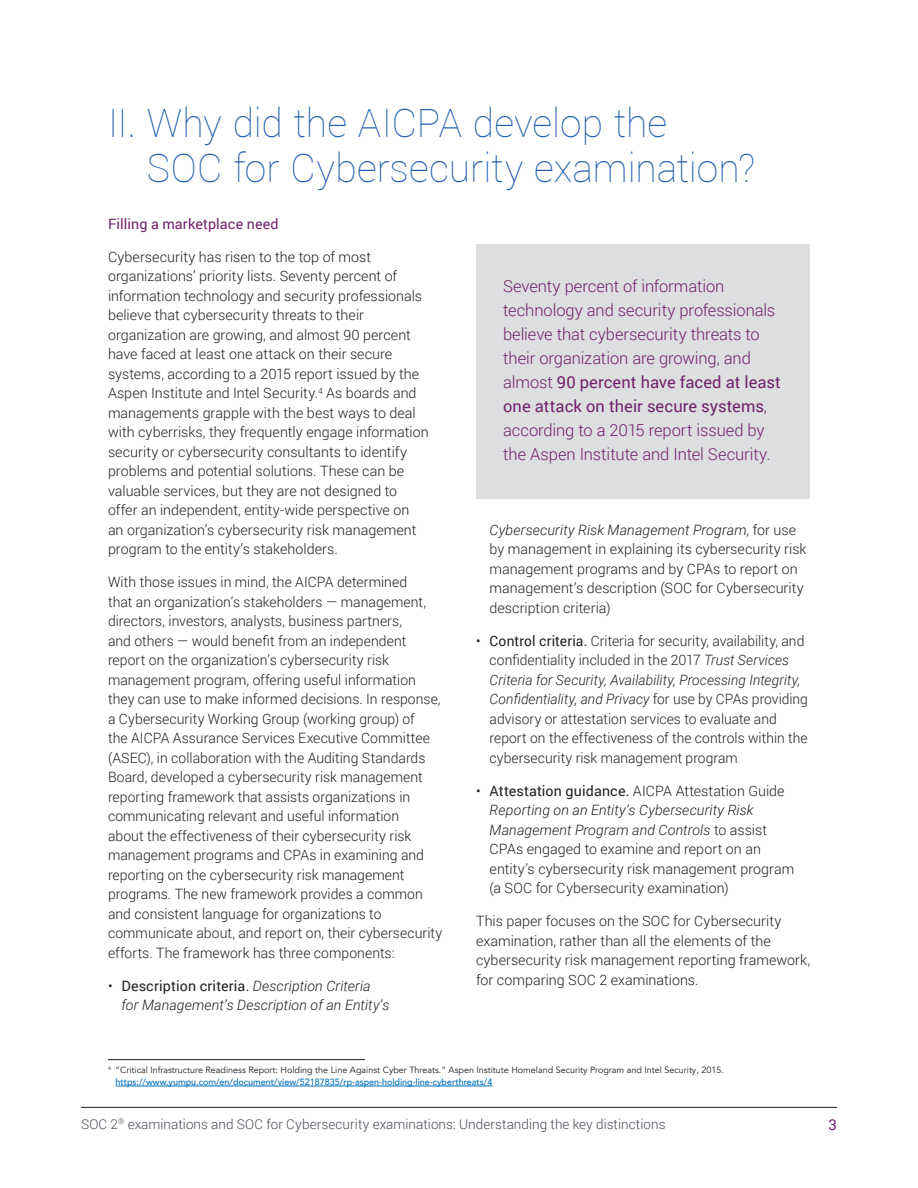
<style>
.page{position:relative;width:918px;height:1188px;background:#fff}
.page>*{position:absolute;margin:0;border:0;box-sizing:border-box;transform-origin:0 0}
.t1{font:100 39px/45px "Roboto";color:#2461ae}
.t2{font:300 16.5px/24px "Roboto";letter-spacing:-.005em;color:#72206d}
.t3{font:15px "Roboto";color:#72206d}
.t4{font:300 14.25px/19.5px "Roboto";color:#231f20}
.t5{font:italic 300 14.25px/19.5px "Roboto";letter-spacing:.005em;color:#231f20}
.t6{font:14.25px "Roboto";letter-spacing:.01em;color:#72206d}
.t7{font:300 13.5px "Roboto";letter-spacing:.005em;color:#464b54}
.t8{font:9px/12px "Avenir LT Com";color:#231f20}
.s1{font-style:normal}
.s2{font-weight:400;font-style:normal}
.s3{font-weight:400}
.s4{font-style:italic}
.s5{font-weight:500;color:#006fba}
</style>
<div class="page">
<hr style="left:81px;top:1107px;width:756px;height:1px;background:#231f20">
<hr style="left:108px;top:1059px;width:257px;height:1px;background:#231f20">
<hr style="left:115px;top:1086px;width:377px;height:1px;background:#006fba">
<div style="left:476px;top:244px;width:334px;height:254px;background:#dddedf"></div>
<h1 class="t1" style="left:147px;top:100px;width:610px;text-indent:-39px">II. Why did the AICPA develop the<br>SOC for Cybersecurity examination?</h1>
<p class="t6" style="left:108px;top:214px;width:172px">Filling a marketplace need</p>
<p class="t4" style="left:108px;top:246px;width:322px">Cybersecurity has risen to the top of most organizations’ priority lists. Seventy percent of information technology and security professionals believe that cybersecurity threats to their organization are growing, and almost 90 percent have faced at least one attack on their secure systems, according to a 2015 report issued by the Aspen Institute and Intel Security.<sup>4</sup> As boards and managements grapple with the best ways to deal with cyberrisks, they frequently engage information security or cybersecurity consultants to identify problems and potential solutions. These can be valuable services, but they are not designed to offer an independent, entity-wide perspective on<br>an organization’s cybersecurity risk management program to the entity’s stakeholders.</p>
<p class="t4" style="left:108px;top:572px;width:336px">With those issues in mind, the AICPA determined<br>that an organization’s stakeholders — management, directors, investors, analysts, business partners,<br>and others — would benefit from an independent report on the organization’s cybersecurity risk management program, offering useful information they can use to make informed decisions. In response, a Cybersecurity Working Group (working group) of<br>the AICPA Assurance Services Executive Committee (ASEC), in collaboration with the Auditing Standards Board, developed a cybersecurity risk management reporting framework that assists organizations in communicating relevant and useful information<br>about the effectiveness of their cybersecurity risk management programs and CPAs in examining and reporting on the cybersecurity risk management programs. The new framework provides a common and consistent language for organizations to communicate about, and report on, their cybersecurity efforts. The framework has three components:</p>
<p class="t5" style="left:121px;top:975px;width:270px;text-indent:-13px"><span class="s1">•</span> <span class="s2">Description criteria.</span> Description Criteria for Management’s Description of an Entity’s</p>
<p class="t2" style="left:503px;top:274px;width:279px">Seventy percent of information technology and security professionals believe that cybersecurity threats to their organization are growing, and almost <span class="s3">90 percent have faced at least one attack on their secure systems</span>, according to a 2015 report issued by the Aspen Institute and Intel Security.</p>
<p class="t4" style="left:490px;top:519px;width:318px"><span class="s4">Cybersecurity Risk Management Program</span>, for use by management in explaining its cybersecurity risk management programs and by CPAs to report on management’s description (SOC for Cybersecurity description criteria)</p>
<p class="t4" style="left:490px;top:630px;width:320px;text-indent:-14px">• <span class="s3">Control criteria.</span> Criteria for security, availability, and confidentiality included in the 2017 <span class="s4">Trust Services Criteria for Security, Availability, Processing Integrity, Confidentiality, and Privacy</span> for use by CPAs providing advisory or attestation services to evaluate and report on the effectiveness of the controls within the cybersecurity risk management program</p>
<p class="t4" style="left:490px;top:780px;width:306px;text-indent:-13px">• <span class="s3">Attestation guidance.</span> AICPA Attestation Guide <span class="s4">Reporting on an Entity’s Cybersecurity Risk Management Program and Controls</span> to assist CPAs engaged to examine and report on an entity’s cybersecurity risk management program (a SOC for Cybersecurity examination)</p>
<p class="t4" style="left:476px;top:911px;width:336px">This paper focuses on the SOC for Cybersecurity examination, rather than all the elements of the cybersecurity risk management reporting framework, for comparing SOC 2 examinations.</p>
<p class="t8" style="left:115px;top:1064px;width:610px;text-indent:-7px"><sup>4</sup> “Critical Infrastructure Readiness Report: Holding the Line Against Cyber Threats.” Aspen Institute Homeland Security Program and Intel Security, 2015. <span class="s5">https://www.yumpu.com/en/document/view/52187835/rp-aspen-holding-line-cyberthreats/4</span></p>
<p class="t7" style="left:81px;top:1115px;width:586px">SOC 2<sup>®</sup> examinations and SOC for Cybersecurity examinations: Understanding the key distinctions</p>
<p class="t3" style="left:829px;top:1115px;width:10px">3</p>
</div>
